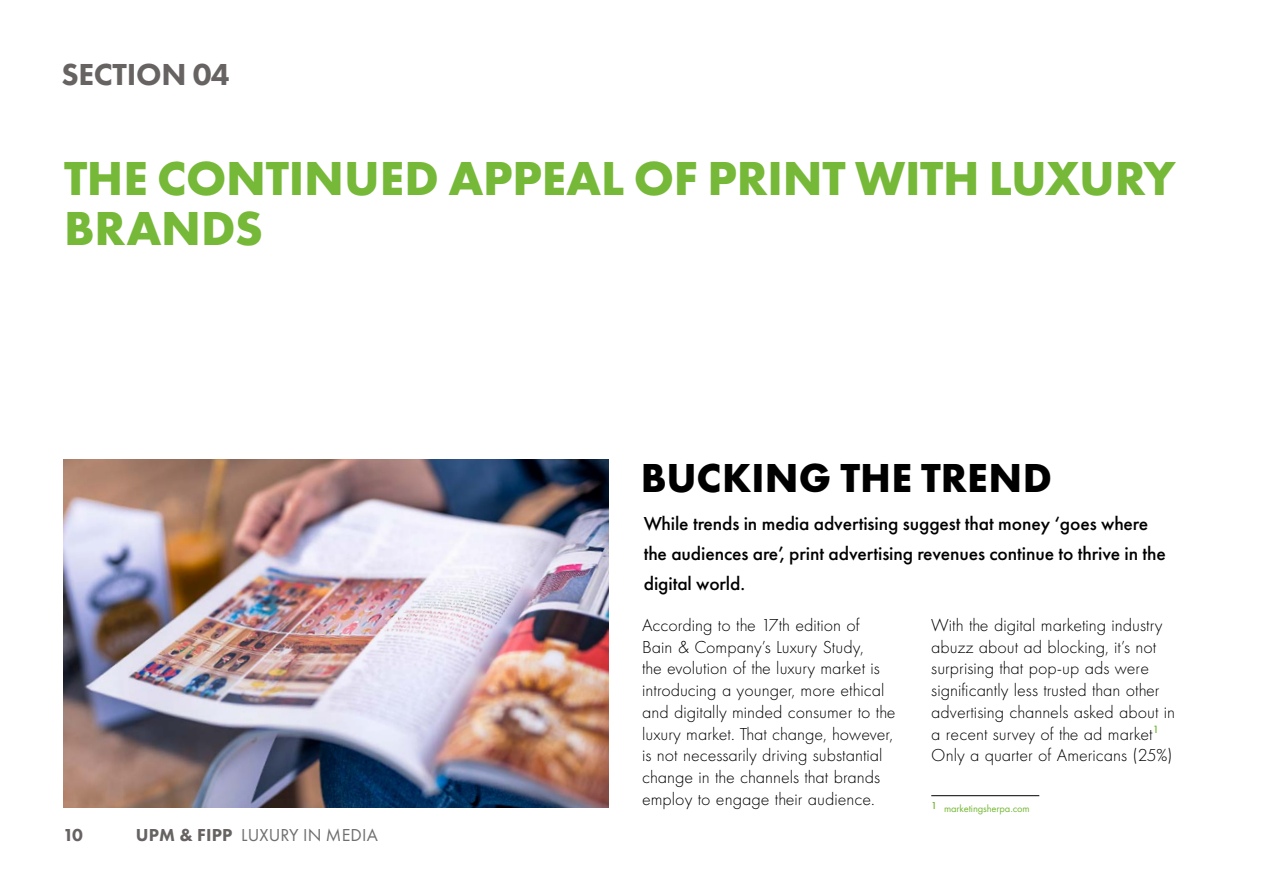
<style>
.page{position:relative;width:1263px;height:893px;background:#fff}
.page>*{position:absolute;margin:0;border:0;box-sizing:border-box;transform-origin:0 0}
.t1{font:700 49.5px/49.5px "Futura PT";letter-spacing:-.005em;color:#76b837}
.t2{font:700 42px "Futura PT";color:#000}
.t3{font:800 31.5px "Futura PT";letter-spacing:-.01em;color:#676362}
.t4{font:500 19.5px/30px "Futura PT";letter-spacing:-.005em;color:#000}
.t5{font:300 18px/21.8px "Futura PT";color:#000}
.t6{font:18px "Futura PT";letter-spacing:.01em;color:#706f6f}
.t7{font:800 18px "Futura PT";color:#676362}
.t8{font:10.5px "Futura PT";letter-spacing:-.01em;color:#76b837}
.s1{font-weight:800;color:#676362}
</style>
<div class="page">
<img style="left:64px;top:459px;width:544px;height:349px">
<hr style="left:931px;top:795px;width:108px;height:1px;background:#000">
<h3 class="t3" style="left:61px;top:55px;width:170px">SECTION 04</h3>
<h1 class="t1" style="left:64px;top:153px;width:1113px">THE CONTINUED APPEAL OF PRINT WITH LUXURY<br>BRANDS</h1>
<p class="t7" style="left:63px;top:824px;width:21px">10</p>
<p class="t6" style="left:136px;top:825px;width:244px"><span class="s1">UPM &amp; FIPP</span> LUXURY IN MEDIA</p>
<h2 class="t2" style="left:641px;top:450px;width:412px">BUCKING THE TREND</h2>
<p class="t4" style="left:644px;top:508px;width:523px">While trends in media advertising suggest that money ‘goes where the audiences are’, print advertising revenues continue to thrive in the digital world.</p>
<p class="t5" style="left:642px;top:614px;width:255px">According to the 17th edition of<br>Bain &amp; Company’s Luxury Study,<br>the evolution of the luxury market is introducing a younger, more ethical and digitally minded consumer to the luxury market. That change, however, is not necessarily driving substantial change in the channels that brands employ to engage their audience.</p>
<p class="t5" style="left:931px;top:614px;width:245px">With the digital marketing industry abuzz about ad blocking, it’s not surprising that pop-up ads were significantly less trusted than other advertising channels asked about in a recent survey of the ad market<sup>1<br></sup>Only a quarter of Americans (25%)</p>
<p class="t8" style="left:931px;top:802px;width:100px"><sup>1</sup> marketingsherpa.com</p>
</div>
